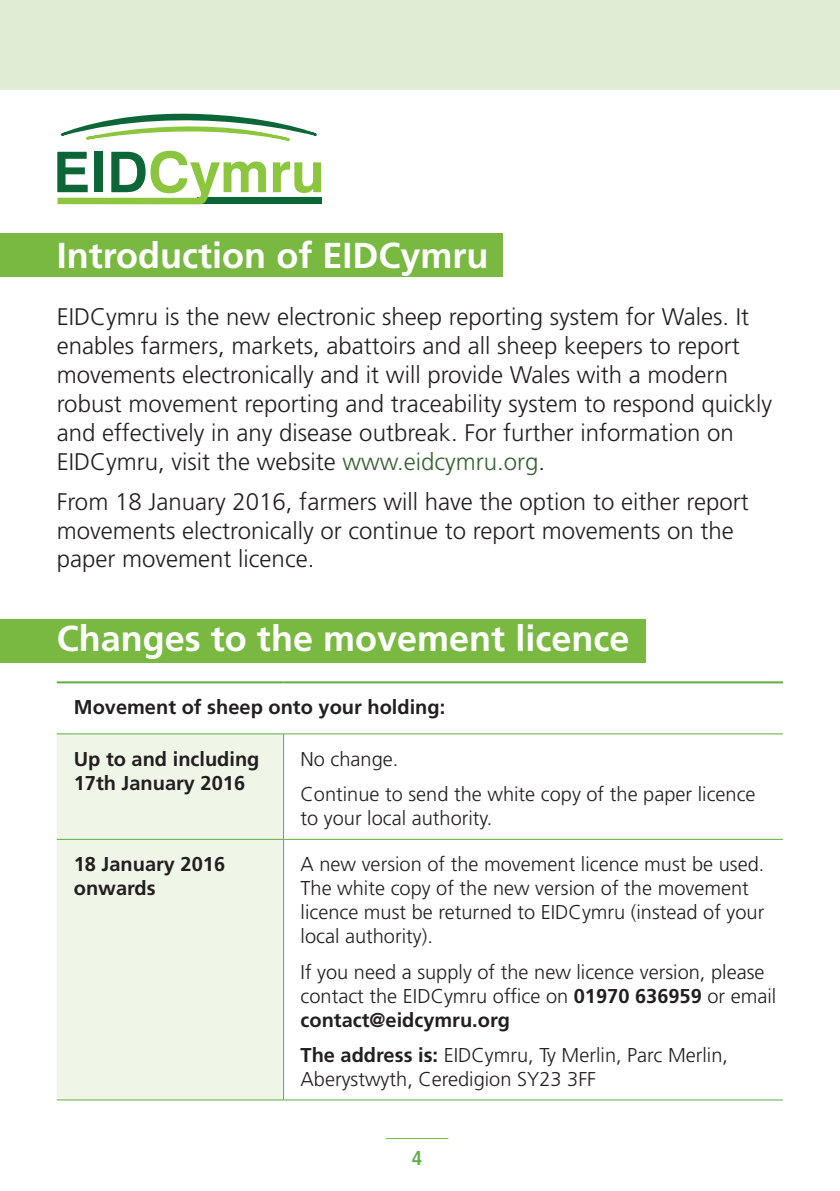
<style>
.page{position:relative;width:840px;height:1191px;background:#fff}
.page>*{position:absolute;margin:0;border:0;box-sizing:border-box;transform-origin:0 0}
.Body{font:700 36px "Frutiger LT Std";color:#fff}
.Body-2{font:300 24px/28.8px "Frutiger LT Std";color:#231f20}
.Body_table{font:300 20px/24px "Frutiger LT Std";color:#231f20}
.Body_table-2{font:700 20px/24px "Frutiger LT Std";color:#231f20}
.t1{font:700 condensed 20px "Frutiger LT Std";color:#60ad45}
.s1{color:#34622f}
.s2{font-weight:700}
</style>
<div class="page">
<div style="left:0;top:0;width:839px;height:89px;background:#e0ecd3"></div>
<hr style="left:386px;top:1138px;width:62px;height:1px;background:#79b942">
<div style="left:0;top:234px;width:502px;height:43px;background:#79b942"></div>
<div style="left:0;top:619px;width:645px;height:43px;background:#79b942"></div>
<div style="left:57px;top:734px;width:226px;height:365px;background:#eff5e7"></div>
<hr style="left:283px;top:734px;width:1px;height:105px;background:#60ad45">
<hr style="left:283px;top:839px;width:1px;height:260px;background:#60ad45">
<hr style="left:57px;top:733px;width:226px;height:1px;background:#60ad45">
<hr style="left:283px;top:733px;width:499px;height:1px;background:#60ad45">
<hr style="left:57px;top:839px;width:226px;height:1px;background:#60ad45">
<hr style="left:283px;top:839px;width:499px;height:1px;background:#60ad45">
<hr style="left:57px;top:1099px;width:226px;height:1px;background:#60ad45">
<hr style="left:283px;top:1099px;width:499px;height:1px;background:#60ad45">
<hr style="left:57px;top:681px;width:226px;height:2px;background:#60ad45">
<hr style="left:283px;top:681px;width:499px;height:2px;background:#60ad45">
<div style="left:197px;top:198px;width:124px;height:6px;background:#0c6638"></div>
<svg style="left:273px;top:161px;width:48px;height:32px"></svg>
<svg style="left:60px;top:114px;width:257px;height:27px"></svg>
<svg style="left:57px;top:151px;width:209px;height:53px"></svg>
<h3 class="Body" style="left:57px;top:235px;width:433px">Introduction of EIDCymru</h3>
<p class="Body-2" style="left:57px;top:303px;width:716px">EIDCymru is the new electronic sheep reporting system for Wales. It enables farmers, markets, abattoirs and all sheep keepers to report movements electronically and it will provide Wales with a modern robust movement reporting and traceability system to respond quickly and effectively in any disease outbreak. For further information on EIDCymru, visit the website <span class="s1">www.eidcymru.org</span>.</p>
<p class="Body-2" style="left:57px;top:487px;width:693px">From 18 January 2016, farmers will have the option to either report movements electronically or continue to report movements on the paper movement licence.</p>
<p class="Body" style="left:57px;top:617px;width:574px">Changes to the movement licence</p>
<p class="Body_table-2" style="left:74px;top:695px;width:373px">Movement of sheep onto your holding:</p>
<p class="Body_table-2" style="left:74px;top:747px;width:187px">Up to and including<br>17th January 2016</p>
<p class="Body_table" style="left:300px;top:747px;width:99px">No change.</p>
<p class="Body_table" style="left:300px;top:782px;width:456px">Continue to send the white copy of the paper licence to your local authority.</p>
<p class="Body_table-2" style="left:74px;top:852px;width:153px">18 January 2016 onwards</p>
<p class="Body_table" style="left:300px;top:852px;width:465px">A new version of the movement licence must be used.</p>
<p class="Body_table" style="left:300px;top:876px;width:465px">The white copy of the new version of the movement licence must be returned to EIDCymru (instead of your local authority).</p>
<p class="Body_table" style="left:300px;top:960px;width:477px">If you need a supply of the new licence version, please contact the EIDCymru office on <span class="s2">01970 636959</span> or email <span class="s2">contact@eidcymru.org</span></p>
<p class="Body_table" style="left:300px;top:1043px;width:429px"><span class="s2">The address is:</span> EIDCymru, Ty Merlin, Parc Merlin,<br>Aberystwyth, Ceredigion SY23 3FF</p>
<h2 class="t1" style="left:411px;top:1146px;width:12px">4</h2>
</div>
